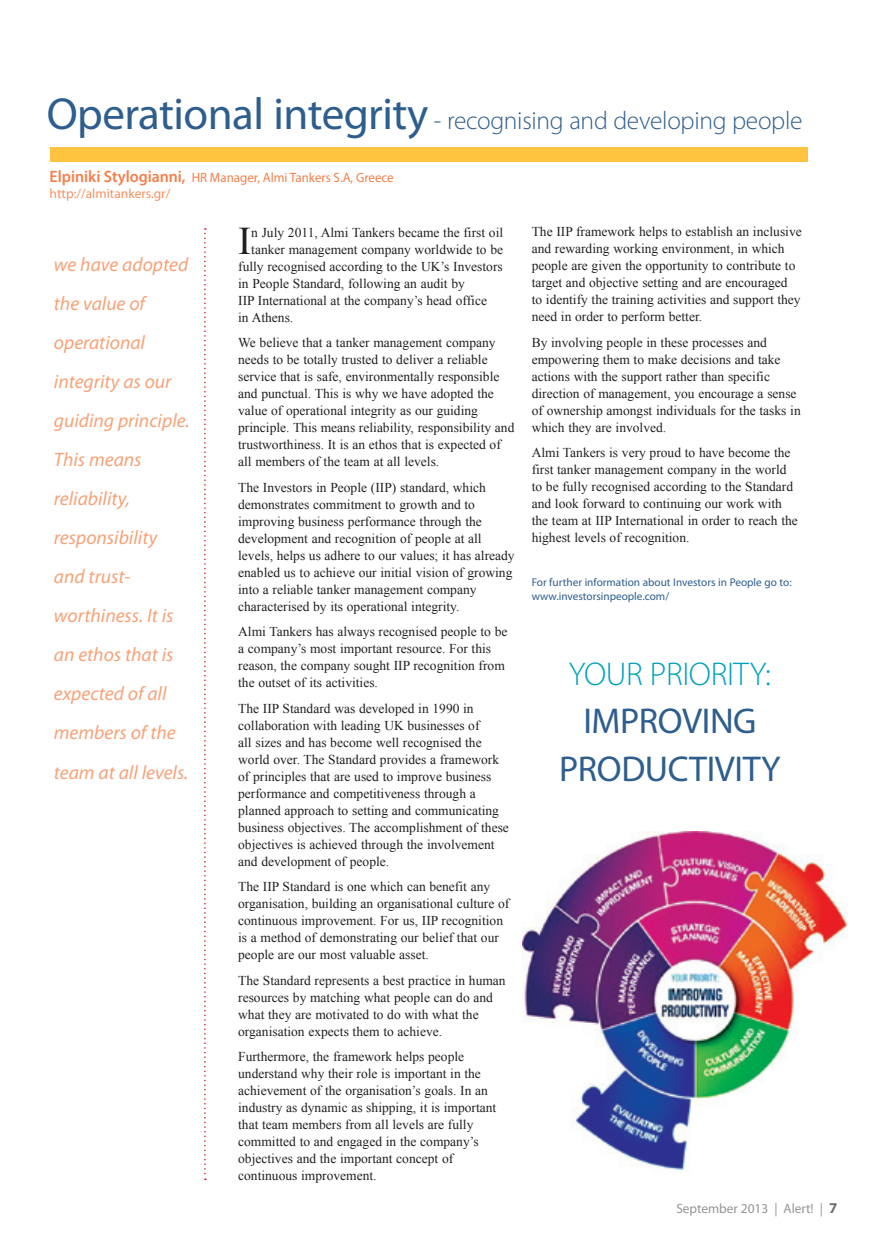
<style>
.page{position:relative;width:872px;height:1246px;background:#fff}
.page>*{position:absolute;margin:0;border:0;box-sizing:border-box;transform-origin:0 0}
.t1{font:39.15px "Times New Roman";color:#231f20}
.t2{font:36px/48px "Myriad Pro";letter-spacing:-.01em;color:#2e5e8e;text-align:center}
.t3{font:300 33px "Myriad Pro";letter-spacing:-.01em;color:#00a1bb}
.t4{font:300 25.5px "Myriad Pro";letter-spacing:-.01em;color:#2e5e8e}
.t5{font:italic 19.5px/39px "Myriad Pro";color:#f7a278}
.t6{font:13.5px/17px "Times New Roman";color:#231f20}
.t7{font:13.5px/16.5px "Myriad Pro";color:#f57f4b;scale:.96 1}
.t8{font:13.5px "Myriad Pro";letter-spacing:-.005em;color:#939598}
.t9{font:11.25px/13.5px "Myriad Pro";color:#2e5e8e}
.s1{font-weight:400;font-size:45px}
.s2{font-weight:600;font-size:16.5px}
.s3{color:#f79162}
.s4{font-weight:700;font-size:15px;color:#6c6d70}
</style>
<div class="page">
<div style="left:51px;top:147px;width:757px;height:15px;background:#fec33f"></div>
<img style="left:523px;top:831px;width:325px;height:339px">
<svg style="left:204px;top:228px;width:2px;height:952px"></svg>
<h3 class="t4" style="left:47px;top:106px;width:757px"><span class="s1">Operational integrity</span> - recognising and developing people</h3>
<p class="t7" style="left:50px;top:169px;width:360px"><span class="s2">Elpiniki Stylogianni,</span> HR Manager, Almi Tankers S.A, Greece <span class="s3">http://almitankers.gr/</span></p>
<h3 class="t5" style="left:54px;top:245px;width:137px">we have adopted the value of operational integrity as our guiding principle.<br>This means reliability, responsibility and trust&shy;worthiness. It is an ethos that is expected of all members of the team at all levels.</h3>
<h1 class="t1" style="left:238px;top:214px;width:15px">I</h1>
<p class="t6" style="left:251px;top:223px;width:253px">n July 2011, Almi Tankers became the first oil</p>
<p class="t6" style="left:251px;top:240px;width:253px">tanker management company worldwide to be</p>
<p class="t6" style="left:238px;top:257px;width:266px">fully recognised according to the UK’s Investors</p>
<p class="t6" style="left:238px;top:274px;width:228px">in People Standard, following an audit by</p>
<p class="t6" style="left:238px;top:291px;width:250px">IIP International at the company’s head office</p>
<p class="t6" style="left:238px;top:308px;width:57px">in Athens.</p>
<p class="t6" style="left:238px;top:334px;width:278px">We believe that a tanker management company needs to be totally trusted to deliver a reliable service that is safe, environmentally responsible and punctual. This is why we have adopted the value of operational integrity as our guiding principle. This means reliability, responsibility and trustworthiness. It is an ethos that is expected of all members of the team at all levels.</p>
<p class="t6" style="left:238px;top:478px;width:278px">The Investors in People (IIP) standard, which demonstrates commitment to growth and to improving business performance through the development and recognition of people at all levels, helps us adhere to our values; it has already enabled us to achieve our initial vision of growing into a reliable tanker management company characterised by its operational integrity.</p>
<p class="t6" style="left:238px;top:623px;width:271px">Almi Tankers has always recognised people to be a company’s most important resource. For this reason, the company sought IIP recognition from the outset of its activities.</p>
<p class="t6" style="left:238px;top:699px;width:272px">The IIP Standard was developed in 1990 in collaboration with leading UK businesses of<br>all sizes and has become well recognised the world over. The Standard provides a framework of principles that are used to improve business performance and competitiveness through a planned approach to setting and communicating business objectives. The accomplishment of these objectives is achieved through the involvement and development of people.</p>
<p class="t6" style="left:238px;top:878px;width:273px">The IIP Standard is one which can benefit any organisation, building an organisational culture of continuous improvement. For us, IIP recognition is a method of demonstrating our belief that our people are our most valuable asset.</p>
<p class="t6" style="left:238px;top:971px;width:269px">The Standard represents a best practice in human resources by matching what people can do and what they are motivated to do with what the organisation expects them to achieve.</p>
<p class="t6" style="left:238px;top:1048px;width:260px">Furthermore, the framework helps people understand why their role is important in the achievement of the organisation’s goals. In an industry as dynamic as shipping, it is important that team members from all levels are fully committed to and engaged in the company’s objectives and the important concept of continuous improvement.</p>
<p class="t6" style="left:531px;top:223px;width:271px">The IIP framework helps to establish an inclusive and rewarding working environment, in which people are given the opportunity to contribute to target and objective setting and are encouraged<br>to identify the training activities and support they need in order to perform better.</p>
<p class="t6" style="left:531px;top:333px;width:270px">By involving people in these processes and empowering them to make decisions and take actions with the support rather than specific direction of management, you encourage a sense of ownership amongst individuals for the tasks in which they are involved.</p>
<p class="t6" style="left:531px;top:444px;width:268px">Almi Tankers is very proud to have become the first tanker management company in the world to be fully recognised according to the Standard and look forward to continuing our work with the team at IIP International in order to reach the highest levels of recognition.</p>
<p class="t9" style="left:531px;top:575px;width:262px">For further information about Investors in People go to: www.investorsinpeople.com/</p>
<h3 class="t3" style="left:569px;top:654px;width:204px">YOUR PRIORITY:</h3>
<h2 class="t2" style="left:559px;top:697px;width:223px">IMPROVING<br>PRODUCTIVITY</h2>
<p class="t8" style="left:676px;top:1200px;width:162px">September 2013 | Alert! | <span class="s4">7</span></p>
</div>
